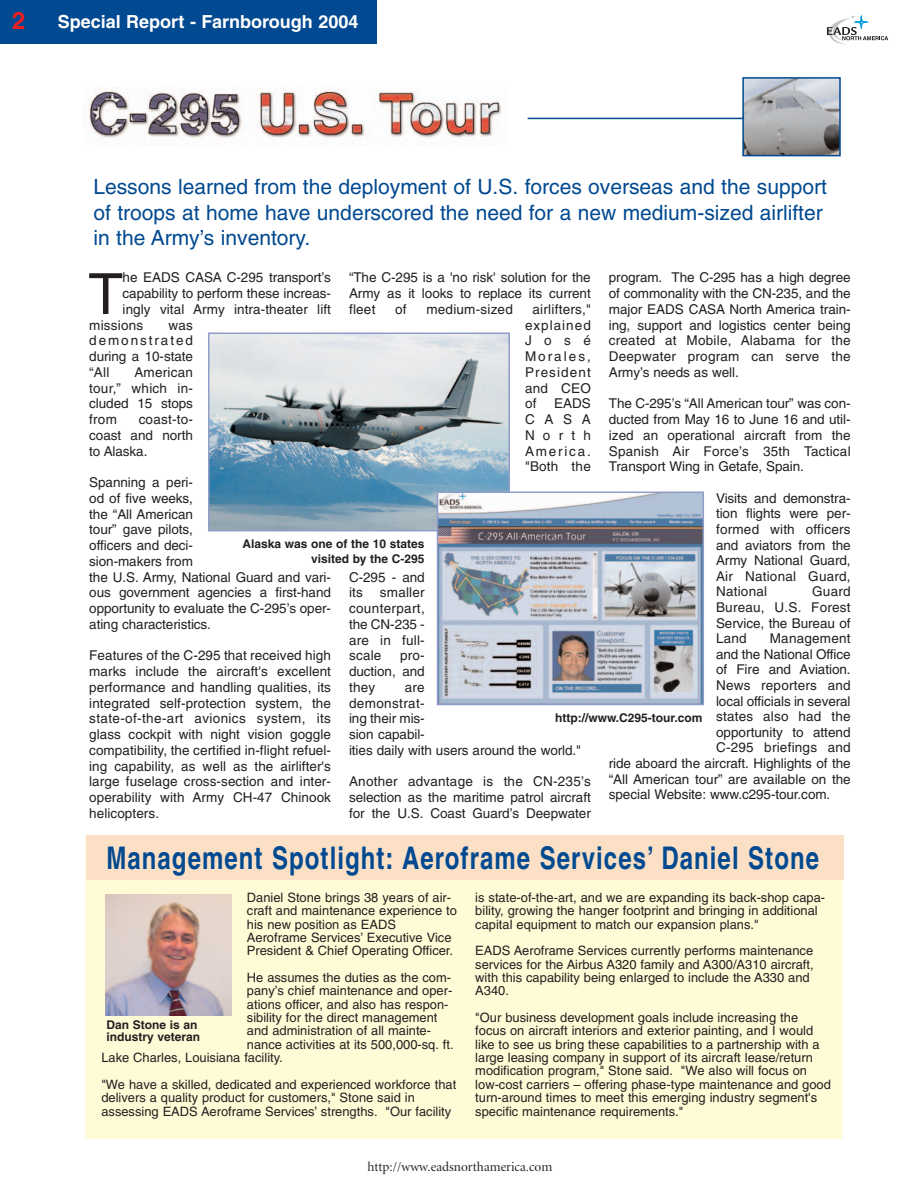
<style>
.page{position:relative;width:918px;height:1188px;background:#fff}
.page>*{position:absolute;margin:0;border:0;box-sizing:border-box;transform-origin:0 0}
.t1{font:56.7px "Helvetica";color:#231f20}
.t2{font:700 31.2px "Helvetica";letter-spacing:.045em;color:#014990;scale:.77 1}
.t3{font:700 24px "Helvetica";color:#ee1e24}
.t4{font:21px/25.2px "Helvetica";color:#014990}
.t5{font:700 18px "Helvetica";color:#fff}
.t6{font:13.5px/15.8px "Helvetica";letter-spacing:-.005em;color:#231f20;text-align:justify}
.t7{font:13.5px "Helvetica";letter-spacing:.015em;color:#231f20}
.t8{font:13.5px "Minion Display";color:#231f20}
.t9{font:12.9px/13.4px "Helvetica";color:#231f20}
.t10{font:700 12px/14.4px "Helvetica";color:#231f20;text-align:right}
</style>
<div class="page">
<div style="left:84px;top:835px;width:759px;height:305px;background:#fffbd6"></div>
<div style="left:86px;top:835px;width:758px;height:45px;background:#fbe0c6"></div>
<hr style="left:528px;top:118px;width:233px;height:1px;background:#014990">
<img style="left:211px;top:336px;width:296px;height:192px">
<div style="left:208px;top:333px;width:302px;height:198px;border:2px solid #8f9dc8"></div>
<img style="left:105px;top:894px;width:127px;height:122px">
<div style="left:0;top:0;width:377px;height:44px;background:#014990"></div>
<img style="left:745px;top:80px;width:93px;height:73px">
<div style="left:742px;top:77px;width:99px;height:79px;border:2px solid #014990"></div>
<svg style="left:827px;top:14px;width:61px;height:31px"></svg>
<img style="left:440px;top:495px;width:261px;height:207px">
<div style="left:437px;top:492px;width:267px;height:213px;border:2px solid #8f9dc8"></div>
<img style="left:89px;top:87px;width:413px;height:52px">
<h3 class="t3" style="left:12px;top:12px;width:15px">2</h3>
<h3 class="t5" style="left:58px;top:15px;width:302px">Special Report - Farnborough 2004</h3>
<h3 class="t4" style="left:93px;top:176px;width:735px">Lessons learned from the deployment of U.S. forces overseas and the support of troops at home have underscored the need for a new medium-sized airlifter in the Army’s inventory.</h3>
<h1 class="t1" style="left:88px;top:273px;width:36px">T</h1>
<p class="t6" style="left:123px;top:271px;width:210px">he EADS CASA C-295 transport’s</p>
<p class="t6" style="left:349px;top:271px;width:243px">“The C-295 is a 'no risk' solution for the Army as it looks to replace its current fleet</p>
<p class="t6" style="left:609px;top:271px;width:243px">program. The C-295 has a high degree of commonality with the CN-235, and the major EADS CASA North America train&shy;ing, support and logistics center being created at Mobile, Alabama for the Deepwater program can serve the Army’s needs as well.</p>
<p class="t6" style="left:609px;top:397px;width:243px">The C-295’s “All American tour” was con&shy;ducted from May 16 to June 16 and util&shy;ized an operational aircraft from the Spanish Air Force’s 35th Tactical Transport Wing in Getafe, Spain.</p>
<p class="t6" style="left:716px;top:492px;width:136px">Visits and demonstra&shy;tion flights were per&shy;formed with officers and aviators from the Army National Guard, Air National Guard, National</p>
<p class="t6" style="left:123px;top:287px;width:210px">capability to perform these increas-</p>
<p class="t6" style="left:123px;top:303px;width:210px">ingly vital Army intra-theater lift</p>
<p class="t7" style="left:89px;top:320px;width:56px">missions</p>
<p class="t6" style="left:395px;top:303px;width:13px">of</p>
<p class="t7" style="left:426px;top:304px;width:88px">medium-sized</p>
<p class="t6" style="left:525px;top:303px;width:67px;text-indent:8px">airlifters," explained José Morales, President and CEO of</p>
<p class="t6" style="left:89px;top:318px;width:105px;text-indent:79px">was demonstrated during a 10-state “All</p>
<p class="t6" style="left:89px;top:366px;width:105px;text-indent:45px">American tour,” which in&shy;cluded 15 stops from</p>
<p class="t6" style="left:525px;top:397px;width:67px;text-indent:29px">EADS CASA North America. "Both the</p>
<p class="t6" style="left:89px;top:413px;width:105px;text-indent:49px">coast-to&shy;coast and north to Alaska.</p>
<p class="t6" style="left:89px;top:476px;width:243px;text-align:left">Spanning a peri-<br>od of five weeks,<br>the “All American<br>tour” gave pilots,<br>officers and deci-<br>sion-makers from<br>the U.S. Army, National Guard and vari&shy;ous government agencies a first-hand opportunity to evaluate the C-295’s oper&shy;ating characteristics.</p>
<p class="t6" style="left:89px;top:649px;width:243px">Features of the C-295 that received high marks include the aircraft's excellent performance and handling qualities, its integrated self-protection system, the state-of-the-art avionics system, its glass cockpit with night vision goggle compatibility, the certified in-flight refuel&shy;ing capability, as well as the airlifter's large fuselage cross-section and inter&shy;operability with Army CH-47 Chinook helicopters.</p>
<p class="t10" style="left:242px;top:538px;width:184px">Alaska was one of the 10 states visited by the C-295</p>
<p class="t6" style="left:349px;top:570px;width:77px">C-295 - and its</p>
<p class="t6" style="left:716px;top:585px;width:136px;text-indent:96px">Guard Bureau, U.S. Forest Service, the Bureau of Land</p>
<p class="t6" style="left:349px;top:586px;width:77px;text-indent:31px">smaller counterpart, the CN-235 - are in full&shy;scale</p>
<p class="t7" style="left:770px;top:634px;width:82px">Management</p>
<p class="t6" style="left:716px;top:648px;width:136px">and the National Office</p>
<p class="t6" style="left:716px;top:663px;width:136px">of Fire and Aviation.</p>
<p class="t7" style="left:716px;top:680px;width:136px">News reporters and</p>
<p class="t6" style="left:716px;top:694px;width:136px">local officials in several</p>
<p class="t7" style="left:716px;top:712px;width:136px">states also had the</p>
<p class="t6" style="left:716px;top:726px;width:136px">opportunity to attend</p>
<p class="t7" style="left:716px;top:743px;width:136px">C-295 briefings and</p>
<p class="t6" style="left:609px;top:757px;width:243px">ride aboard the aircraft. Highlights of the</p>
<p class="t6" style="left:609px;top:772px;width:243px">“All American tour” are available on the</p>
<p class="t6" style="left:609px;top:788px;width:223px">special Website: www.c295-tour.com.</p>
<p class="t6" style="left:349px;top:649px;width:77px;text-indent:51px">pro&shy;duction, and they</p>
<p class="t6" style="left:349px;top:681px;width:234px;text-align:left;text-indent:56px">are<br>demonstrat-<br>ing their mis-<br>sion capabil-<br>ities daily with users around the world."</p>
<p class="t6" style="left:349px;top:775px;width:243px">Another advantage is the CN-235’s selection as the maritime patrol aircraft for the U.S. Coast Guard’s Deepwater</p>
<p class="t10" style="left:555px;top:712px;width:149px">http://www.C295-tour.com</p>
<h2 class="t2" style="left:106px;top:846px;width:927px">Management Spotlight: Aeroframe Services’ Daniel Stone</h2>
<p class="t9" style="left:247px;top:892px;width:212px">Daniel Stone brings 38 years of air&shy;craft and maintenance experience to his new position as EADS Aeroframe Services’ Executive Vice President &amp; Chief Operating Officer.</p>
<p class="t9" style="left:247px;top:972px;width:206px">He assumes the duties as the com-</p>
<p class="t9" style="left:247px;top:985px;width:207px">pany’s chief maintenance and oper-</p>
<p class="t9" style="left:247px;top:999px;width:203px">ations officer, and also has respon-</p>
<p class="t9" style="left:247px;top:1012px;width:192px">sibility for the direct management</p>
<p class="t9" style="left:247px;top:1025px;width:186px">and administration of all mainte-</p>
<p class="t9" style="left:247px;top:1039px;width:208px">nance activities at its 500,000-sq. ft.</p>
<p class="t9" style="left:101px;top:1052px;width:183px">Lake Charles, Louisiana facility.</p>
<p class="t9" style="left:101px;top:1079px;width:356px">"We have a skilled, dedicated and experienced workforce that delivers a quality product for customers," Stone said in assessing EADS Aeroframe Services’ strengths. "Our facility</p>
<p class="t9" style="left:475px;top:892px;width:351px">is state-of-the-art, and we are expanding its back-shop capa&shy;bility, growing the hanger footprint and bringing in additional capital equipment to match our expansion plans."</p>
<p class="t9" style="left:475px;top:945px;width:340px">EADS Aeroframe Services currently performs maintenance services for the Airbus A320 family and A300/A310 aircraft, with this capability being enlarged to include the A330 and A340.</p>
<p class="t9" style="left:475px;top:1012px;width:357px">"Our business development goals include increasing the focus on aircraft interiors and exterior painting, and I would like to see us bring these capabilities to a partnership with a large leasing company in support of its aircraft lease/return modification program," Stone said. "We also will focus on low-cost carriers – offering phase-type maintenance and good turn-around times to meet this emerging industry segment's specific maintenance requirements."</p>
<p class="t10" style="left:107px;top:1019px;width:95px;line-height:12px;text-align:left">Dan Stone is an industry veteran</p>
<p class="t8" style="left:368px;top:1161px;width:186px">http://www.eadsnorthamerica.com</p>
</div>
